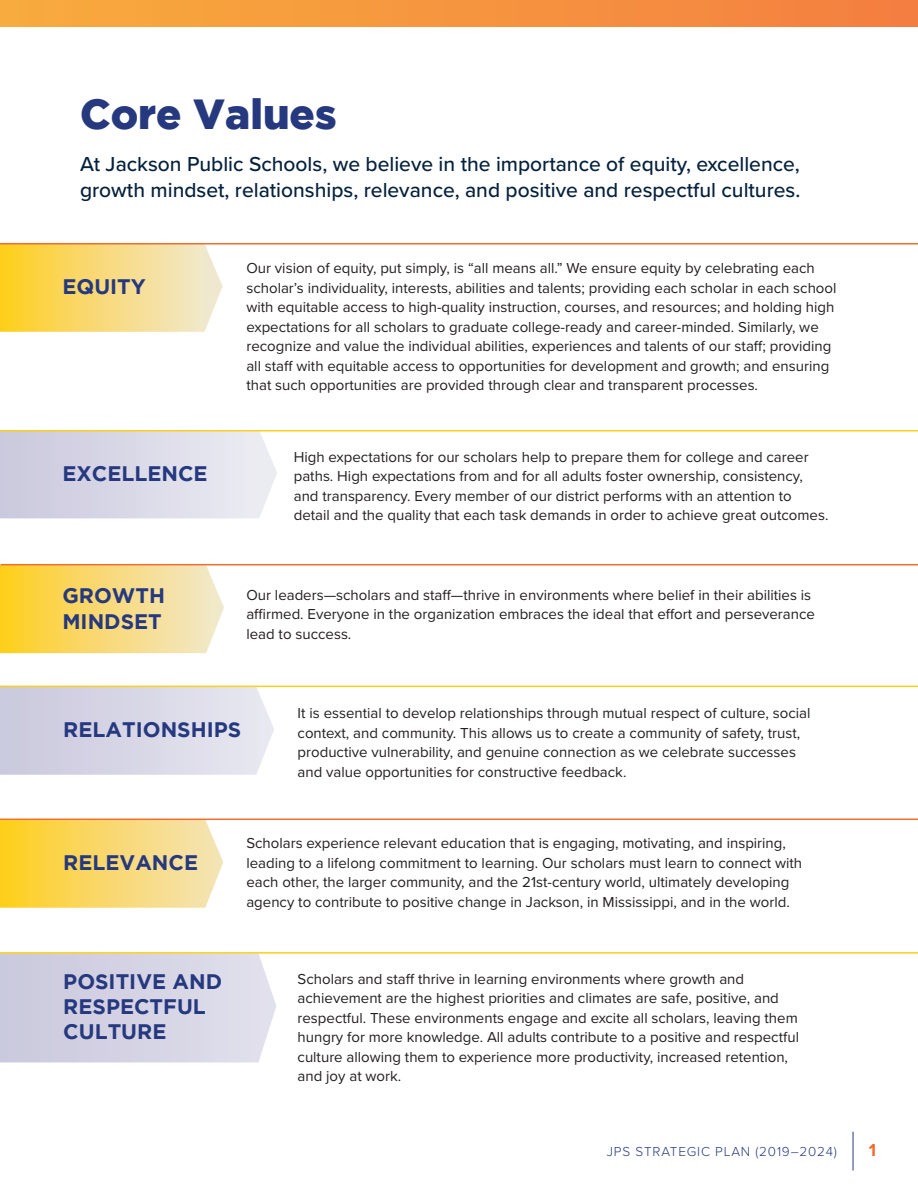
<style>
.page{position:relative;width:918px;height:1188px;background:#fff}
.page>*{position:absolute;margin:0;border:0;box-sizing:border-box;transform-origin:0 0}
.t1{font:900 42px "Gotham";color:#26397f}
.t2{font:500 21px/25.5px "Proxima Nova";color:#05213c}
.t3{font:700 21px "Gotham";color:#26397f}
.t4{font:700 18px "Proxima Nova";color:#f36c2b}
.t5{font:15px/19.5px "Proxima Nova";color:#231f20}
.t6{font:300 13.5px "Proxima Nova";letter-spacing:.06em;color:#26397f}
</style>
<div class="page">
<hr style="left:853px;top:1132px;width:1px;height:39px;background:#26397f">
<div style="left:0;top:0;width:918px;height:27px;background:linear-gradient(to right,#f8ac3d,#f47e41)"></div>
<svg style="left:0;top:244px;width:223px;height:88px;background:#f7db80"></svg>
<svg style="left:0;top:565px;width:224px;height:88px;background:#f8da79"></svg>
<svg style="left:0;top:431px;width:277px;height:87px;background:#dcdae7"></svg>
<hr style="left:0;top:243px;width:918px;height:1px;background:#f36c2b">
<hr style="left:1px;top:564px;width:917px;height:1px;background:#f36c2b">
<hr style="left:0;top:430px;width:918px;height:1px;background:#fdcf1a">
<hr style="left:0;top:686px;width:918px;height:1px;background:#fdcf1a">
<hr style="left:0;top:819px;width:918px;height:1px;background:#f36c2b">
<svg style="left:0;top:685px;width:276px;height:378px"></svg>
<hr style="left:0;top:952px;width:918px;height:2px;background:#fdcf1a">
<p class="t1" style="left:80px;top:90px;width:258px">Core Values</p>
<p class="t2" style="left:80px;top:151px;width:722px">At Jackson Public Schools, we believe in the importance of equity, excellence, growth mindset, relationships, relevance, and positive and respectful cultures.</p>
<p class="t3" style="left:62px;top:274px;width:85px">EQUITY</p>
<p class="t3" style="left:62px;top:461px;width:147px">EXCELLENCE</p>
<p class="t3" style="left:62px;top:584px;width:104px">GROWTH</p>
<p class="t3" style="left:62px;top:609px;width:101px">MINDSET</p>
<p class="t5" style="left:246px;top:258px;width:592px">Our vision of equity, put simply, is “all means all.” We ensure equity by celebrating each scholar’s individuality, interests, abilities and talents; providing each scholar in each school with equitable access to high-quality instruction, courses, and resources; and holding high expectations for all scholars to graduate college-ready and career-minded. Similarly, we recognize and value the individual abilities, experiences and talents of our staff; providing</p>
<p class="t5" style="left:246px;top:356px;width:584px">all staff with equitable access to opportunities for development and growth; and ensuring that such opportunities are provided through clear and transparent processes.</p>
<p class="t5" style="left:294px;top:446px;width:516px">High expectations for our scholars help to prepare them for college and career</p>
<p class="t5" style="left:294px;top:466px;width:511px">paths. High expectations from and for all adults foster ownership, consistency,</p>
<p class="t5" style="left:294px;top:485px;width:500px">and transparency. Every member of our district performs with an attention to</p>
<p class="t5" style="left:294px;top:505px;width:536px">detail and the quality that each task demands in order to achieve great outcomes.</p>
<p class="t5" style="left:246px;top:585px;width:570px">Our leaders—scholars and staff—thrive in environments where belief in their abilities is affirmed. Everyone in the organization embraces the ideal that effort and perseverance</p>
<p class="t5" style="left:246px;top:624px;width:107px">lead to success.</p>
<p class="t3" style="left:63px;top:717px;width:179px">RELATIONSHIPS</p>
<p class="t5" style="left:298px;top:703px;width:514px">It is essential to develop relationships through mutual respect of culture, social context, and community. This allows us to create a community of safety, trust, productive vulnerability, and genuine connection as we celebrate successes</p>
<p class="t5" style="left:298px;top:761px;width:330px">and value opportunities for constructive feedback.</p>
<p class="t3" style="left:63px;top:850px;width:136px">RELEVANCE</p>
<p class="t3" style="left:63px;top:969px;width:160px">POSITIVE AND</p>
<p class="t3" style="left:63px;top:994px;width:144px">RESPECTFUL</p>
<p class="t3" style="left:63px;top:1019px;width:105px">CULTURE</p>
<p class="t5" style="left:246px;top:833px;width:541px">Scholars experience relevant education that is engaging, motivating, and inspiring,</p>
<p class="t5" style="left:246px;top:852px;width:557px">leading to a lifelong commitment to learning. Our scholars must learn to connect with</p>
<p class="t5" style="left:246px;top:872px;width:545px">each other, the larger community, and the 21st-century world, ultimately developing</p>
<p class="t5" style="left:246px;top:891px;width:545px">agency to contribute to positive change in Jackson, in Mississippi, and in the world.</p>
<p class="t5" style="left:298px;top:968px;width:448px">Scholars and staff thrive in learning environments where growth and</p>
<p class="t5" style="left:298px;top:988px;width:503px">achievement are the highest priorities and climates are safe, positive, and respectful. These environments engage and excite all scholars, leaving them hungry for more knowledge. All adults contribute to a positive and respectful culture allowing them to experience more productivity, increased retention,</p>
<p class="t5" style="left:298px;top:1066px;width:105px">and joy at work.</p>
<p class="t6" style="left:607px;top:1141px;width:232px">JPS STRATEGIC PLAN (2019–2024)</p>
<p class="t4" style="left:869px;top:1137px;width:9px">1</p>
</div>
